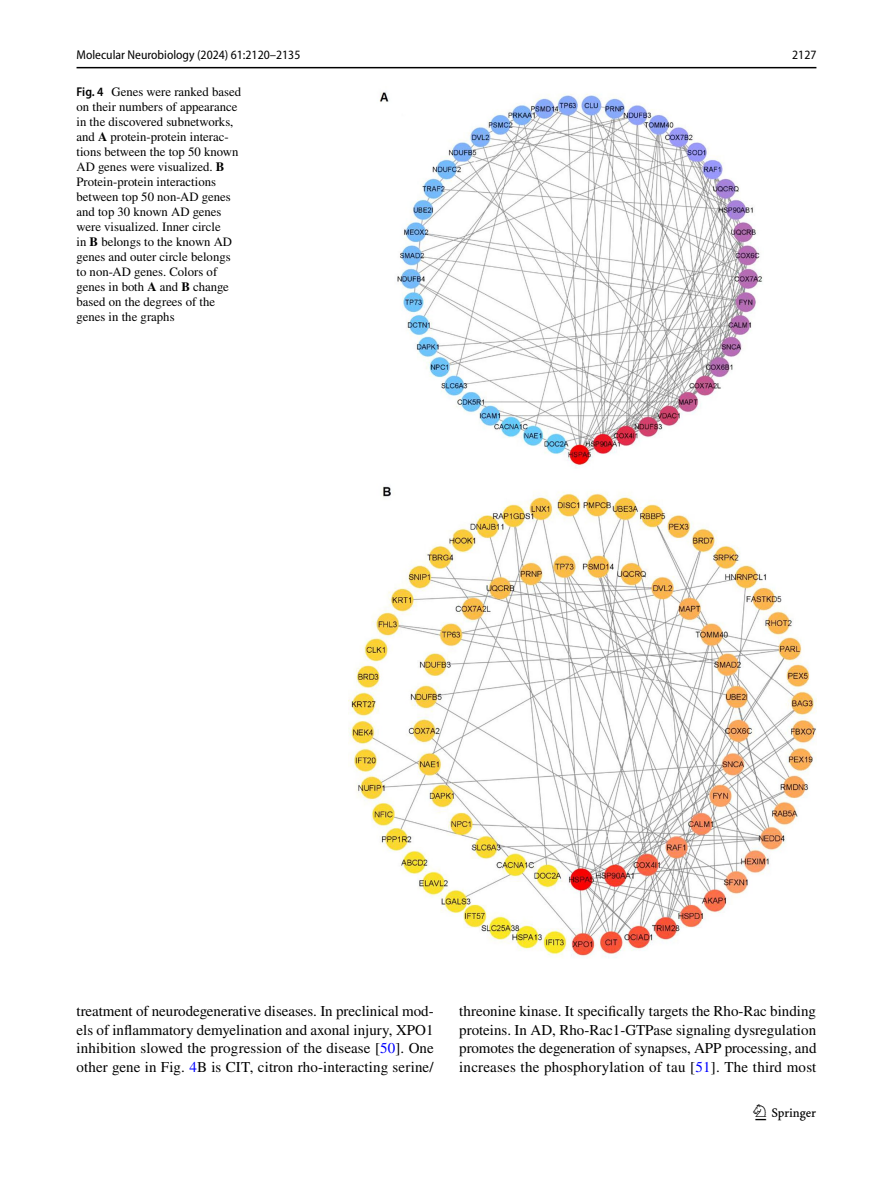
<style>
.page{position:relative;width:893px;height:1187px;background:#fff}
.page>*{position:absolute;margin:0;border:0;box-sizing:border-box;transform-origin:0 0}
.t1{font:22.5px "Springnew Regular 2";color:#000}
.t2{font:15px/18.8px "STIX";letter-spacing:.01em;color:#000;text-align:justify}
.t3{font:12.75px/15px "STIX";color:#000}
.t4{font:semi-condensed 12.75px "Myriad Pro";color:#000}
.s1{font-family:"Myriad Pro";font-weight:600;font-stretch:semi-condensed}
.s2{font-weight:700}
.s3{color:#00f}
</style>
<div class="page">
<hr style="left:77px;top:67px;width:739px;height:1px;background:#000">
<img style="left:349px;top:92px;width:467px;height:866px">
<p class="t4" style="left:77px;top:48px;width:225px">Molecular Neurobiology (2024) 61:2120–2135</p>
<p class="t4" style="left:792px;top:48px;width:26px">2127</p>
<p class="t3" style="left:77px;top:85px;width:166px"><span class="s1">Fig. 4</span> Genes were ranked based on their numbers of appearance in the discovered subnetworks, and <span class="s2">A</span> protein-protein interac&shy;tions between the top 50 known<br>AD genes were visualized. <span class="s2">B<br></span>Protein-protein interactions between top 50 non-AD genes and top 30 known AD genes were visualized. Inner circle<br>in <span class="s2">B</span> belongs to the known AD genes and outer circle belongs to non-AD genes. Colors of genes in both <span class="s2">A</span> and <span class="s2">B</span> change based on the degrees of the genes in the graphs</p>
<p class="t2" style="left:77px;top:1002px;width:359px">treatment of neurodegenerative diseases. In preclinical mod&shy;els of inflammatory demyelination and axonal injury, XPO1 inhibition slowed the progression of the disease [<span class="s3">50</span>]. One other gene in Fig. <span class="s3">4</span>B is CIT, citron rho-interacting serine/</p>
<p class="t2" style="left:459px;top:1002px;width:359px">threonine kinase. It specifically targets the Rho-Rac binding proteins. In AD, Rho-Rac1-GTPase signaling dysregulation promotes the degeneration of synapses, APP processing, and increases the phosphorylation of tau [<span class="s3">51</span>]. The third most</p>
<h1 class="t1" style="left:755px;top:1104px;width:62px">1 3</h1>
</div>
